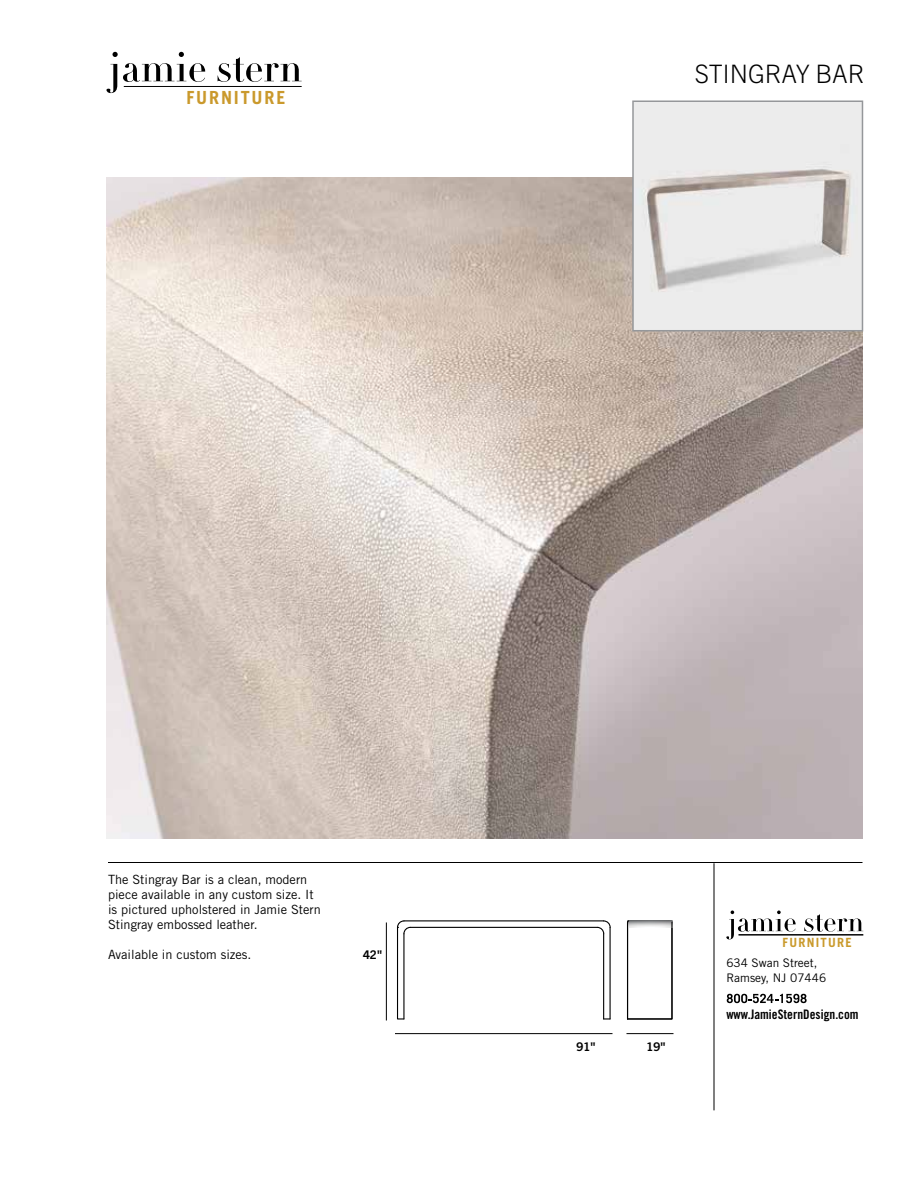
<style>
.page{position:relative;width:918px;height:1188px;background:#fff}
.page>*{position:absolute;margin:0;border:0;box-sizing:border-box;transform-origin:0 0}
.t1{font:300 25.5px "Trade Gothic Next LT Pro";color:#000}
.t2{font:700 18.15px "Trade Gothic LT Std";letter-spacing:.1em;color:#ca992c}
.t3{font:13.2px "Trade Gothic LT Std Bd Cn 20";color:#000}
.t4{font:12.75px/15px "Trade Gothic";color:#000}
.t5{font:700 12.75px "Trade Gothic LT Std";letter-spacing:.1em;color:#ca9a2c}
.t6{font:700 12px "Trade Gothic Next LT Pro";color:#000}
.t7{font:11.85px/14.2px "Trade Gothic";color:#000}
</style>
<div class="page">
<hr style="left:108px;top:862px;width:754px;height:1px;background:#000">
<hr style="left:714px;top:863px;width:1px;height:247px;background:#000">
<svg style="left:727px;top:994px;width:80px;height:9px"></svg>
<hr style="left:738px;top:934px;width:125px;height:2px;background:#000">
<svg style="left:726px;top:911px;width:70px;height:28px"></svg>
<svg style="left:804px;top:914px;width:59px;height:18px"></svg>
<hr style="left:124px;top:86px;width:178px;height:1px;background:#000">
<svg style="left:107px;top:52px;width:98px;height:41px"></svg>
<svg style="left:218px;top:57px;width:84px;height:25px"></svg>
<img style="left:106px;top:177px;width:756px;height:661px">
<hr style="left:404px;top:920px;width:200px;height:1px;background:#000">
<hr style="left:610px;top:927px;width:1px;height:92px;background:#000">
<svg style="left:604px;top:1018px;width:6px;height:2px"></svg>
<hr style="left:410px;top:927px;width:187px;height:1px;background:#000">
<hr style="left:603px;top:934px;width:1px;height:85px;background:#000">
<svg style="left:596px;top:920px;width:15px;height:15px"></svg>
<svg style="left:397px;top:920px;width:14px;height:100px"></svg>
<svg style="left:627px;top:920px;width:46px;height:100px"></svg>
<hr style="left:395px;top:1033px;width:217px;height:1px;background:#000">
<hr style="left:386px;top:922px;width:1px;height:98px;background:#000">
<hr style="left:626px;top:1033px;width:47px;height:1px;background:#000">
<img style="left:635px;top:103px;width:225px;height:225px">
<div style="left:632px;top:100px;width:231px;height:231px;border:2px solid #95979a"></div>
<h2 class="t2" style="left:186px;top:86px;width:100px">FURNITURE</h2>
<h1 class="t1" style="left:695px;top:55px;width:171px">STINGRAY BAR</h1>
<p class="t4" style="left:108px;top:872px;width:214px">The Stingray Bar is a clean, modern piece available in any custom size. It is pictured upholstered in Jamie Stern Stingray embossed leather.</p>
<p class="t4" style="left:108px;top:947px;width:145px">Available in custom sizes.</p>
<p class="t6" style="left:363px;top:947px;width:21px">42"</p>
<p class="t6" style="left:576px;top:1038px;width:21px">91"</p>
<p class="t6" style="left:646px;top:1038px;width:21px">19"</p>
<p class="t5" style="left:782px;top:935px;width:71px">FURNITURE</p>
<p class="t7" style="left:726px;top:956px;width:101px">634 Swan Street,<br>Ramsey, NJ 07446</p>
<p class="t3" style="left:726px;top:1006px;width:134px">www.JamieSternDesign.com</p>
</div>
